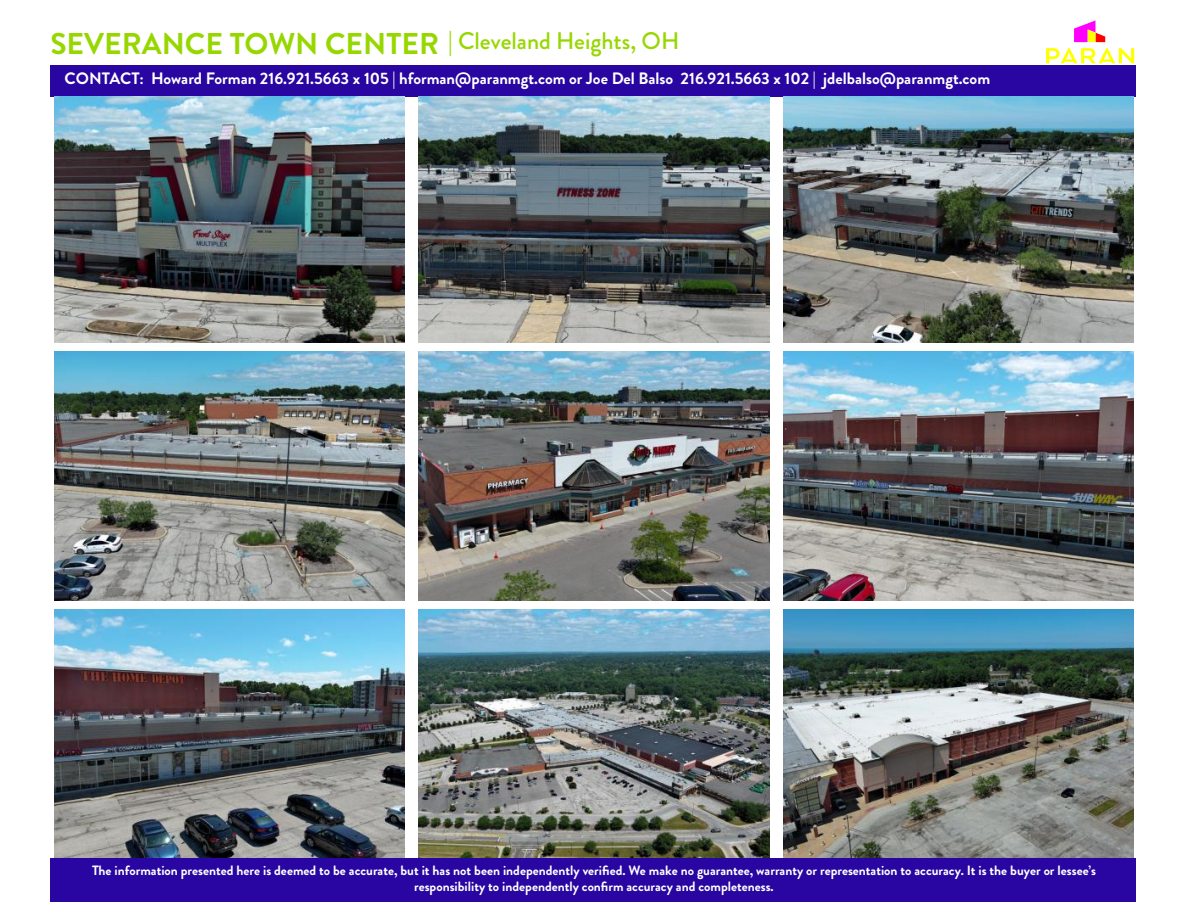
<style>
.page{position:relative;width:1188px;height:918px;background:#fff}
.page>*{position:absolute;margin:0;border:0;box-sizing:border-box;transform-origin:0 0}
.t1{font:700 30px "Brandon Grotesque";color:#97d700}
.t2{font:500 24px "Brandon Grotesque";color:#97d700}
.t3{font:700 16.5px "Brandon Grotesque";color:#fff}
.t4{font:700 13.5px/16.2px "Brandon Grotesque";color:#fff;text-align:center}
</style>
<div class="page">
<div style="left:50px;top:65px;width:1086px;height:32px;background:#2905a1"></div>
<img style="left:54px;top:97px;width:351px;height:245px">
<img style="left:54px;top:351px;width:351px;height:249px">
<img style="left:54px;top:609px;width:351px;height:250px">
<img style="left:418px;top:97px;width:352px;height:245px">
<img style="left:418px;top:351px;width:352px;height:249px">
<img style="left:418px;top:609px;width:352px;height:250px">
<img style="left:783px;top:97px;width:351px;height:245px">
<img style="left:783px;top:351px;width:351px;height:249px">
<img style="left:783px;top:609px;width:351px;height:250px">
<div style="left:50px;top:859px;width:1086px;height:43px;background:#2905a1"></div>
<svg style="left:1046px;top:48px;width:88px;height:15px"></svg>
<svg style="left:1074px;top:20px;width:31px;height:22px"></svg>
<h1 class="t1" style="left:50px;top:31px;width:390px">SEVERANCE TOWN CENTER</h1>
<h2 class="t2" style="left:448px;top:31px;width:233px">| Cleveland Heights, OH</h2>
<p class="t3" style="left:65px;top:72px;width:927px">CONTACT: Howard Forman 216.921.5663 x 105 | hforman@paranmgt.com or Joe Del Balso 216.921.5663 x 102 | jdelbalso@paranmgt.com</p>
<p class="t4" style="left:92px;top:863px;width:1005px">The information presented here is deemed to be accurate, but it has not been independently verified. We make no guarantee, warranty or representation to accuracy. It is the buyer or lessee’s responsibility to independently confirm accuracy and completeness.</p>
</div>
